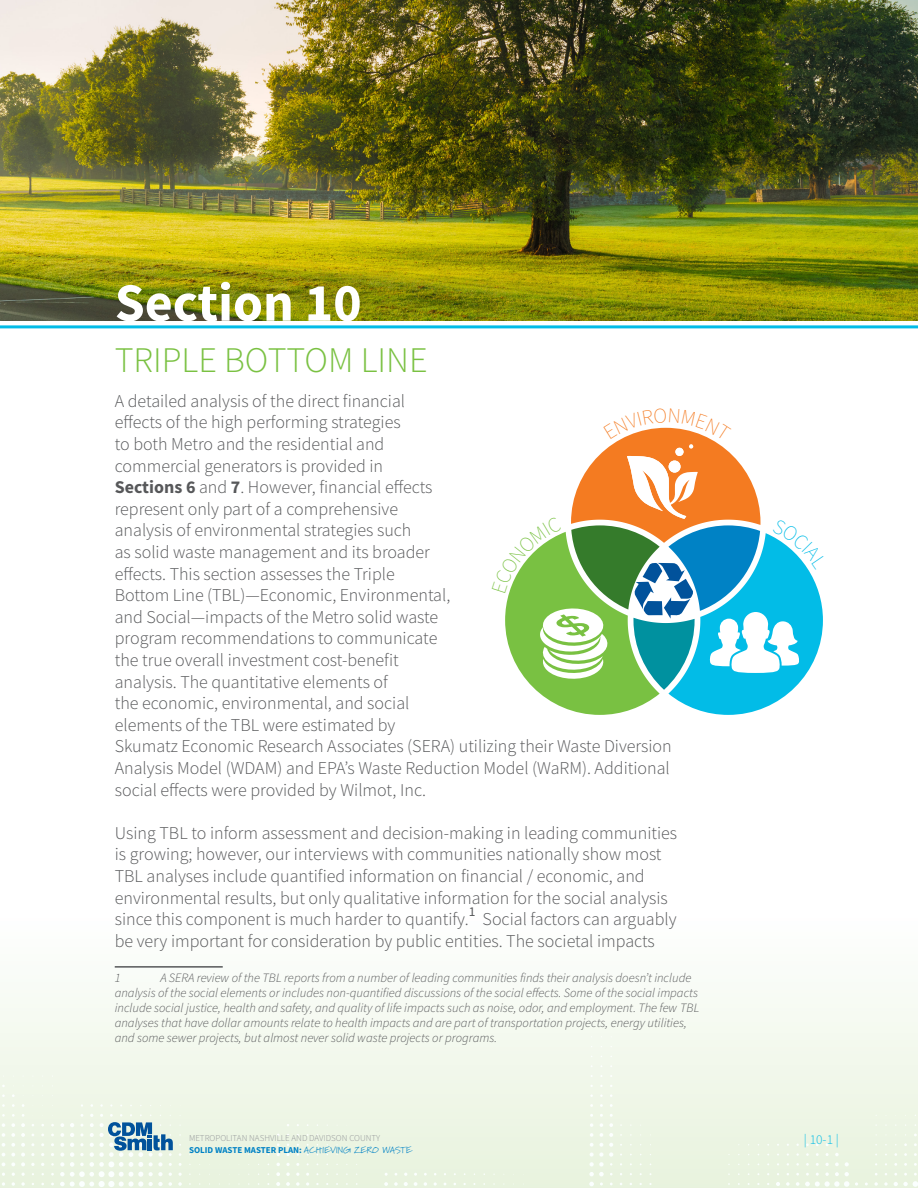
<style>
.page{position:relative;width:918px;height:1188px;background:#fff}
.page>*{position:absolute;margin:0;border:0;box-sizing:border-box;transform-origin:0 0}
.LFT_Section_Number{font:700 54px "Source Sans Pro";color:#fff}
.LFT_Heading_1{font:300 36px "Source Sans Pro";color:#7ac142}
.LFT_Body{font:300 18px/21.6px "Source Sans Pro";color:#57585a}
.t1{font:300 13.5px "Source Sans Pro";color:#02bce7}
.LFT_Body-2{font:13.5px "Source Sans Pro";color:#57585a}
.LFT_Footnote{font:italic 300 12.75px/15px "Source Sans Pro";color:#57585a}
.t2{font:300 9px/12px "Source Sans Pro";color:#939598}
.s1{font-weight:700}
.s2{font-weight:700;color:#0082c5}
.s3{font-family:"Marydale";font-weight:400;color:#0082c5}
</style>
<div class="page">
<img style="left:0;top:0;width:918px;height:321px">
<div style="left:0;top:910px;width:918px;height:278px;background:linear-gradient(to bottom,#feffff,#e8f3dd)"></div>
<svg style="left:2px;top:1123px;width:3px;height:4px"></svg>
<svg style="left:11px;top:1123px;width:4px;height:4px"></svg>
<svg style="left:21px;top:1123px;width:4px;height:4px"></svg>
<svg style="left:2px;top:1133px;width:3px;height:4px"></svg>
<svg style="left:11px;top:1133px;width:4px;height:4px"></svg>
<svg style="left:21px;top:1133px;width:4px;height:4px"></svg>
<svg style="left:2px;top:1143px;width:3px;height:4px"></svg>
<svg style="left:11px;top:1143px;width:4px;height:4px"></svg>
<svg style="left:21px;top:1143px;width:4px;height:4px"></svg>
<svg style="left:286px;top:1153px;width:4px;height:3px"></svg>
<svg style="left:2px;top:1162px;width:3px;height:4px"></svg>
<svg style="left:11px;top:1153px;width:4px;height:13px"></svg>
<svg style="left:21px;top:1153px;width:4px;height:13px"></svg>
<svg style="left:31px;top:1163px;width:4px;height:3px"></svg>
<svg style="left:276px;top:1163px;width:4px;height:3px"></svg>
<svg style="left:286px;top:1163px;width:4px;height:3px"></svg>
<svg style="left:21px;top:1173px;width:4px;height:3px"></svg>
<svg style="left:276px;top:1172px;width:4px;height:4px"></svg>
<svg style="left:286px;top:1172px;width:4px;height:4px"></svg>
<svg style="left:2px;top:1182px;width:3px;height:4px"></svg>
<svg style="left:12px;top:1182px;width:3px;height:4px"></svg>
<svg style="left:21px;top:1182px;width:4px;height:4px"></svg>
<svg style="left:276px;top:1182px;width:4px;height:4px"></svg>
<svg style="left:286px;top:1182px;width:4px;height:4px"></svg>
<svg style="left:296px;top:1182px;width:4px;height:4px"></svg>
<svg style="left:306px;top:1182px;width:3px;height:4px"></svg>
<svg style="left:384px;top:1182px;width:4px;height:4px"></svg>
<svg style="left:394px;top:1182px;width:4px;height:4px"></svg>
<svg style="left:404px;top:1182px;width:4px;height:4px"></svg>
<svg style="left:414px;top:1182px;width:3px;height:4px"></svg>
<svg style="left:424px;top:1182px;width:3px;height:4px"></svg>
<svg style="left:434px;top:1182px;width:3px;height:4px"></svg>
<svg style="left:609px;top:1123px;width:4px;height:4px"></svg>
<svg style="left:600px;top:1123px;width:3px;height:4px"></svg>
<svg style="left:590px;top:1123px;width:3px;height:4px"></svg>
<svg style="left:609px;top:1133px;width:4px;height:4px"></svg>
<svg style="left:600px;top:1133px;width:3px;height:4px"></svg>
<svg style="left:590px;top:1133px;width:3px;height:4px"></svg>
<svg style="left:835px;top:1153px;width:4px;height:3px"></svg>
<svg style="left:845px;top:1162px;width:4px;height:4px"></svg>
<svg style="left:835px;top:1162px;width:4px;height:4px"></svg>
<svg style="left:825px;top:1163px;width:4px;height:3px"></svg>
<svg style="left:589px;top:1143px;width:24px;height:33px"></svg>
<svg style="left:894px;top:1173px;width:24px;height:14px"></svg>
<svg style="left:884px;top:1182px;width:4px;height:4px"></svg>
<svg style="left:874px;top:1182px;width:4px;height:4px"></svg>
<svg style="left:865px;top:1182px;width:3px;height:4px"></svg>
<svg style="left:855px;top:1182px;width:3px;height:4px"></svg>
<svg style="left:796px;top:1172px;width:53px;height:15px"></svg>
<svg style="left:786px;top:1182px;width:4px;height:4px"></svg>
<svg style="left:776px;top:1182px;width:4px;height:4px"></svg>
<svg style="left:600px;top:1182px;width:3px;height:4px"></svg>
<svg style="left:589px;top:1182px;width:5px;height:4px"></svg>
<svg style="left:60px;top:1114px;width:122px;height:73px;background:#d3e3dd"></svg>
<hr style="left:0;top:325px;width:918px;height:3px;background:#02bce7">
<hr style="left:115px;top:966px;width:108px;height:2px;background:#57585a">
<svg style="left:760px;top:514px;width:63px;height:196px"></svg>
<svg style="left:505px;top:427px;width:255px;height:288px"></svg>
<h1 class="LFT_Section_Number" style="left:115px;top:266px;width:248px">SECTION 10</h1>
<h1 class="LFT_Heading_1" style="left:115px;top:338px;width:18px">TRIPLE</h1>
<h1 class="LFT_Heading_1" style="left:224px;top:338px;width:42px">BOTTO</h1>
<h1 class="LFT_Heading_1" style="left:328px;top:338px;width:50px">M LINE</h1>
<p class="LFT_Body" style="left:115px;top:390px;width:337px">A detailed analysis of the direct financial effects of the high performing strategies<br>to both Metro and the residential and commercial generators is provided in <span class="s1">SECTIONS 6</span> and <span class="s1">7</span>. H owever, financial effects represent only part of a comprehensive analysis of environmental strategies such<br>as solid waste management and its broader effects. This section assesses the Triple Bottom Line (TBL)—Economic, Environmental, and Social—impacts of the Metro solid waste program recommendations to communicate the true overall investment cost-benefit analysis. The quantitative elements of<br>the economic, environmental, and social elements of the TBL were estimated by Skumatz Economic Research Associates (SERA</p>
<p class="LFT_Body" style="left:115px;top:736px;width:559px;text-align:justify;text-indent:335px">) utilizing their Waste Diversion Analysis Model (WDAM) and EPA’s Waste Reduction Model (WaRM). Additional social effects were provided by Wilmot, I nc.</p>
<p class="LFT_Body" style="left:115px;top:822px;width:564px">Using TBL to inform assessment and decision-making in leading communities is growing; however, our interviews with communities nationally show most TBL analyses include quantified information on financial / economic, and environmental results, but only qualitative information for the social analysis since this component is much harder to quantify.</p>
<p class="LFT_Body-2" style="left:469px;top:903px;width:8px">1</p>
<p class="LFT_Body" style="left:115px;top:908px;width:563px;text-indent:368px">Social factors can arguably be very important for consideration by public entities. The societal impacts</p>
<p class="LFT_Footnote" style="left:115px;top:970px;width:7px">1</p>
<p class="LFT_Footnote" style="left:115px;top:970px;width:586px;text-indent:46px">A SERA review of the TBL reports from a number of leading communities finds their analysis doesn’t include analysis of the social elements or includes non-quantified discussions of the social effects. Some of the social impacts include social justice, health and safety, and quality of life impacts such as noise, odor, and employment. The few TBL analyses that have dollar amounts relate to health impacts and are part of transportation projects, energy utilities, and some sewer projects, but almost never solid waste projects or programs.</p>
<p class="t2" style="left:189px;top:1132px;width:225px">Metropolitan Nashville and Davidson County<br><span class="s2">SOLID WASTE MASTER PLAN:</span> <span class="s3">ACHIEVING ZERO WASTE</span></p>
<p class="t1" style="left:804px;top:1131px;width:36px">| 10-1 |</p>
</div>
